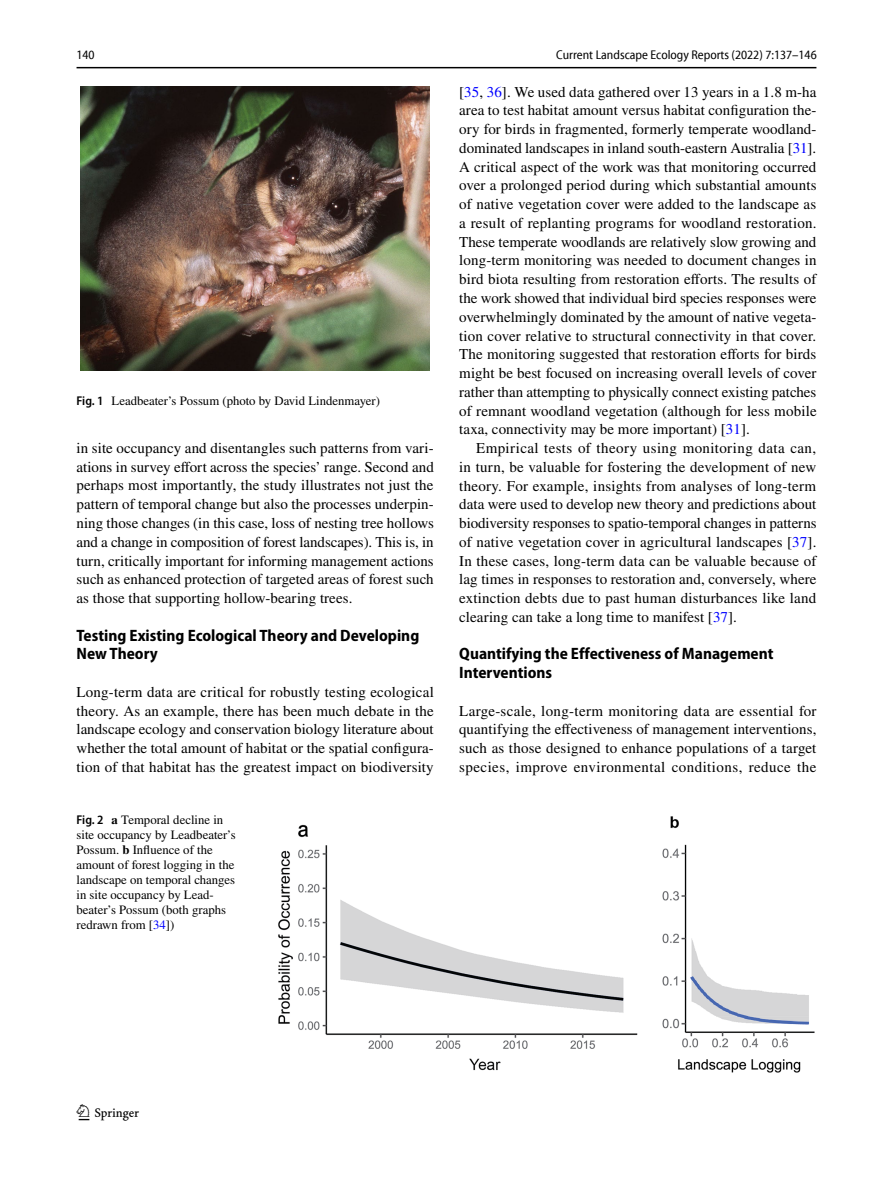
<style>
.page{position:relative;width:893px;height:1187px;background:#fff}
.page>*{position:absolute;margin:0;border:0;box-sizing:border-box;transform-origin:0 0}
.t1{font:22.5px "Springnew Regular 2";color:#000}
.t2{font:700 semi-condensed 16.5px/18.8px "Myriad Pro";color:#000}
.t3{font:15px/18.8px "STIX";letter-spacing:.01em;color:#000;text-align:justify}
.t4{font:12.75px/15px "STIX";color:#000}
.t5{font:semi-condensed 12.75px "Myriad Pro Unic";color:#000}
.s1{font-family:"Myriad Pro";font-weight:600;font-stretch:semi-condensed}
.s2{font-weight:700}
.s3{color:#00f}
</style>
<div class="page">
<hr style="left:77px;top:67px;width:739px;height:1px;background:#000">
<div style="left:77px;top:87px;width:357px;height:283px;background:linear-gradient(to bottom,#fff,#fff)"></div>
<img style="left:81px;top:87px;width:349px;height:283px">
<img style="left:278px;top:816px;width:537px;height:257px">
<p class="t5" style="left:77px;top:50px;width:20px">140</p>
<p class="t5" style="left:556px;top:50px;width:262px">Current Landscape Ecology Reports (2022) 7:137–146</p>
<p class="t4" style="left:77px;top:394px;width:305px"><span class="s1">Fig. 1</span> Leadbeater’s Possum (photo by David Lindenmayer)</p>
<p class="t3" style="left:77px;top:439px;width:359px">in site occupancy and disentangles such patterns from vari&shy;ations in survey effort across the species’ range. Second and perhaps most importantly, the study illustrates not just the pattern of temporal change but also the processes underpin&shy;ning those changes (in this case, loss of nesting tree hollows and a change in composition of forest landscapes). This is, in turn, critically important for informing management actions such as enhanced protection of targeted areas of forest such as those that supporting hollow-bearing trees.</p>
<p class="t2" style="left:77px;top:625px;width:344px">Testing Existing Ecological Theory and Developing<br>New Theory</p>
<p class="t3" style="left:77px;top:683px;width:359px">Long-term data are critical for robustly testing ecological theory. As an example, there has been much debate in the landscape ecology and conservation biology literature about whether the total amount of habitat or the spatial configura&shy;tion of that habitat has the greatest impact on biodiversity</p>
<p class="t4" style="left:77px;top:812px;width:161px"><span class="s1">Fig. 2</span> <span class="s2">a</span> Temporal decline in site occupancy by Leadbeater’s<br>Possum. <span class="s2">b</span> Influence of the amount of forest logging in the landscape on temporal changes in site occupancy by Lead&shy;beater’s Possum (both graphs redrawn from [<span class="s3">34</span>])</p>
<p class="t3" style="left:459px;top:83px;width:359px">[<span class="s3">35</span>, <span class="s3">36</span>]. We used data gathered over 13 years in a 1.8 m-ha area to test habitat amount versus habitat configuration the&shy;ory for birds in fragmented, formerly temperate woodland&shy;dominated landscapes in inland south-eastern Australia [<span class="s3">31</span>].<br>A critical aspect of the work was that monitoring occurred over a prolonged period during which substantial amounts of native vegetation cover were added to the landscape as a result of replanting programs for woodland restoration.<br>These temperate woodlands are relatively slow growing and long-term monitoring was needed to document changes in bird biota resulting from restoration efforts. The results of the work showed that individual bird species responses were overwhelmingly dominated by the amount of native vegeta&shy;tion cover relative to structural connectivity in that cover.<br>The monitoring suggested that restoration efforts for birds might be best focused on increasing overall levels of cover rather than attempting to physically connect existing patches of remnant woodland vegetation (although for less mobile taxa, connectivity may be more important) [<span class="s3">31</span>].</p>
<p class="t3" style="left:459px;top:439px;width:359px;text-indent:17px">Empirical tests of theory using monitoring data can, in turn, be valuable for fostering the development of new theory. For example, insights from analyses of long-term data were used to develop new theory and predictions about biodiversity responses to spatio-temporal changes in patterns of native vegetation cover in agricultural landscapes [<span class="s3">37</span>].<br>In these cases, long-term data can be valuable because of lag times in responses to restoration and, conversely, where extinction debts due to past human disturbances like land clearing can take a long time to manifest [<span class="s3">37</span>].</p>
<p class="t2" style="left:459px;top:644px;width:316px">Quantifying the Effectiveness of Management<br>Interventions</p>
<p class="t3" style="left:459px;top:702px;width:359px">Large-scale, long-term monitoring data are essential for quantifying the effectiveness of management interventions, such as those designed to enhance populations of a target species, improve environmental conditions, reduce the</p>
<h1 class="t1" style="left:79px;top:1104px;width:62px">1 3</h1>
</div>
